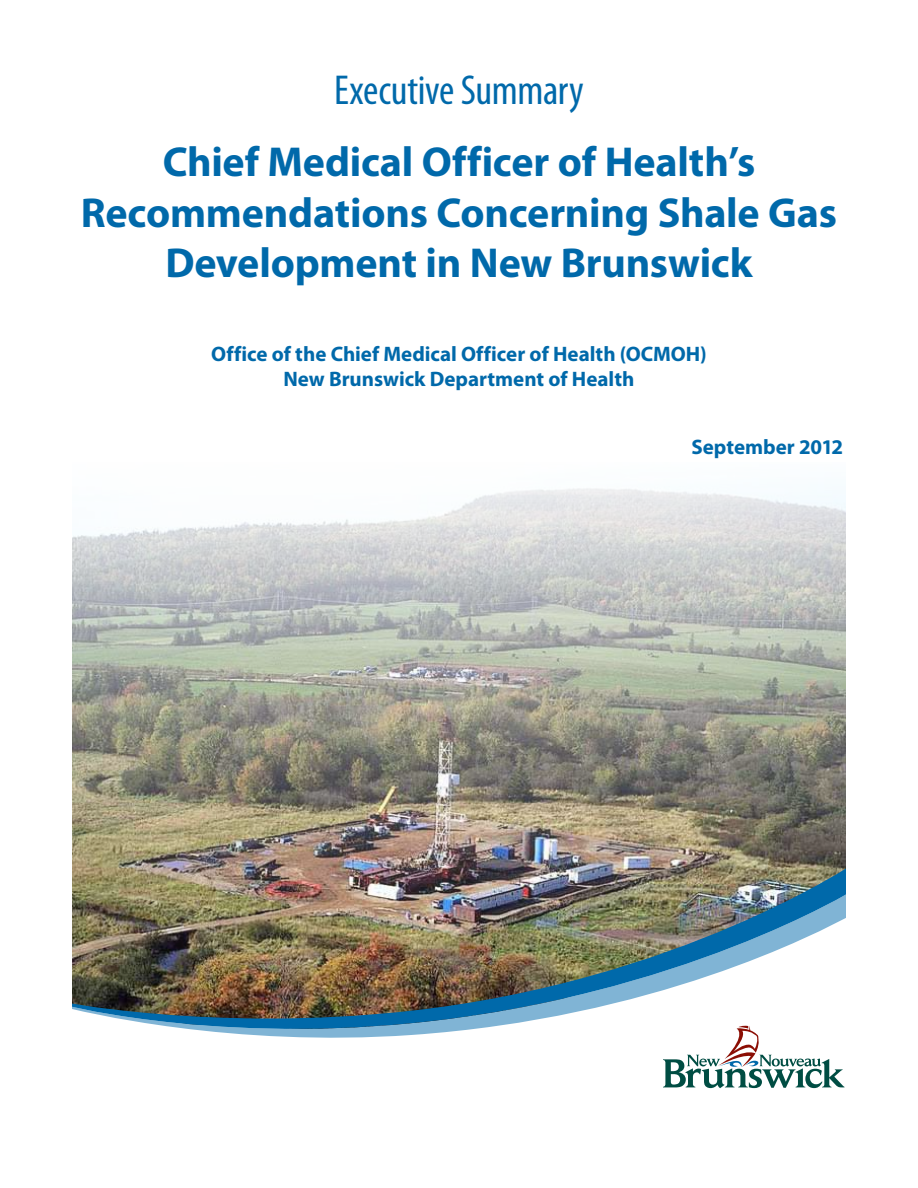
<style>
.page{position:relative;width:918px;height:1188px;background:#fff}
.page>*{position:absolute;margin:0;border:0;box-sizing:border-box;transform-origin:0 0}
.Report_title{font:700 42px/50.4px "Myriad Pro";letter-spacing:-.005em;color:#0069aa;text-align:center}
.Report_title-2{font:condensed 42px "Myriad Pro";letter-spacing:-.01em;color:#0069aa}
.Report_title-3{font:700 21px/25.2px "Myriad Pro";color:#0069aa;text-align:center}
</style>
<div class="page">
<img style="left:72px;top:488px;width:774px;height:376px">
<img style="left:72px;top:864px;width:774px;height:174px">
<svg style="left:663px;top:1025px;width:181px;height:63px"></svg>
<p class="Report_title-2" style="left:334px;top:64px;width:251px">Executive Summary</p>
<p class="Report_title" style="left:81px;top:136px;width:758px">Chief Medical Officer of Health’s<br>Recommendations Concerning Shale Gas<br>Development in New Brunswick</p>
<p class="Report_title-3" style="left:211px;top:341px;width:497px">Office of the Chief Medical Officer of Health (OCMOH)<br>New Brunswick Department of Health</p>
<p class="Report_title-3" style="left:691px;top:434px;width:153px">September 2012</p>
</div>
